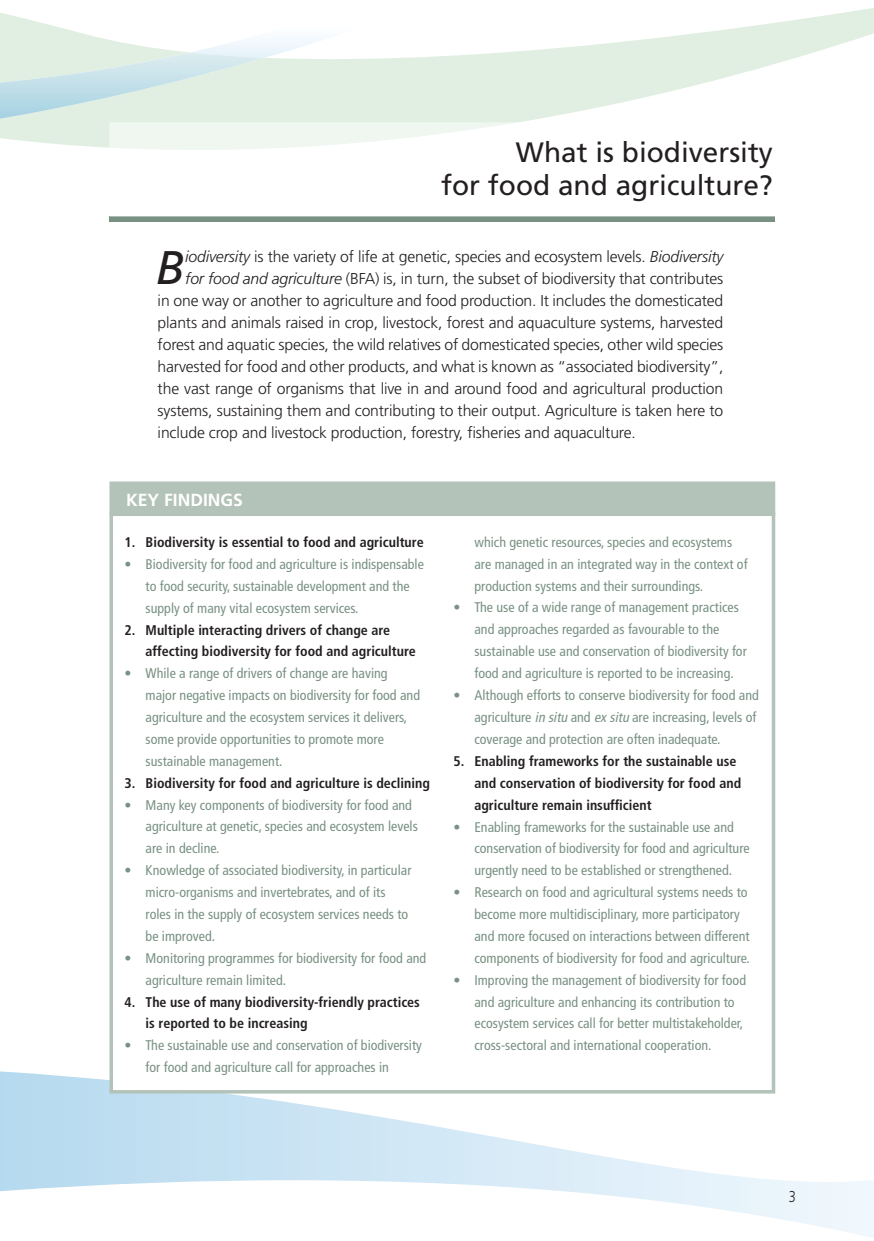
<style>
.page{position:relative;width:874px;height:1241px;background:#fff}
.page>*{position:absolute;margin:0;border:0;box-sizing:border-box;transform-origin:0 0}
.t1{font:italic 47.07px "Frutiger LT Std";color:#231f20}
.t2{font:28px/33.2px "Frutiger LT Std";color:#231f20;text-align:right}
.t3{font:700 17.5px "Frutiger LT Std";color:#fff}
.t4{font:300 15.75px "Frutiger LT Std";letter-spacing:-.01em;color:#231f20}
.t5{font:300 15.75px "Frutiger LT Std";letter-spacing:-.01em;color:#231f20;scale:.8 1}
.t6{font:condensed 14px/21.9px "Frutiger LT Std";color:#799183}
.t7{font:700 condensed 14px/21.9px "Frutiger LT Std";color:#231f20}
.s1{font-style:italic}
</style>
<div class="page">
<svg style="left:0;top:1071px;width:873px;height:167px"></svg>
<svg style="left:516px;top:8px;width:357px;height:115px"></svg>
<div style="left:109px;top:216px;width:665px;height:6px;background:#799183"></div>
<svg style="left:0;top:12px;width:516px;height:138px"></svg>
<div style="left:111px;top:514px;width:662px;height:577px;background:#fff"></div>
<div style="left:109px;top:512px;width:665px;height:581px;border:4px solid #b3c3b9"></div>
<div style="left:110px;top:482px;width:664px;height:32px;background:#b3c3b9"></div>
<div style="left:109px;top:481px;width:665px;height:34px;border:2px solid #b3c3b9"></div>
<h2 class="t2" style="left:441px;top:136px;width:333px">What is biodiversity<br>for food and agriculture?</h2>
<h1 class="t1" style="left:155px;top:240px;width:30px">B</h1>
<p class="t4" style="left:185px;top:248px;width:539px"><span class="s1">iodiversity</span> is the variety of life at genetic, species and ecosystem levels. <span class="s1">Biodiversity</span></p>
<p class="t4" style="left:185px;top:270px;width:539px"><span class="s1">for food and agriculture</span> (BFA) is, in turn, the subset of biodiversity that contributes</p>
<p class="t4" style="left:157px;top:292px;width:567px">in one way or another to agriculture and food production. It includes the domesticated</p>
<p class="t4" style="left:157px;top:314px;width:567px">plants and animals raised in crop, livestock, forest and aquaculture systems, harvested</p>
<p class="t4" style="left:157px;top:335px;width:567px">forest and aquatic species, the wild relatives of domesticated species, other wild species</p>
<p class="t4" style="left:157px;top:357px;width:567px">harvested for food and other products, and what is known as “associated biodiversity”,</p>
<p class="t4" style="left:157px;top:379px;width:567px">the vast range of organisms that live in and around food and agricultural production</p>
<p class="t4" style="left:157px;top:401px;width:567px">systems, sustaining them and contributing to their output. Agriculture is taken here to</p>
<p class="t4" style="left:157px;top:423px;width:479px">include crop and livestock production, forestry, fisheries and aquaculture.</p>
<p class="t3" style="left:126px;top:490px;width:118px">KEY FINDINGS</p>
<p class="t7" style="left:124px;top:531px;width:300px">1. Biodiversity is essential to food and agriculture</p>
<p class="t6" style="left:145px;top:553px;width:280px;text-indent:-21px">• Biodiversity for food and agriculture is indispensable to food security, sustainable development and the supply of many vital ecosystem services.</p>
<p class="t7" style="left:145px;top:618px;width:271px;text-indent:-21px">2. Multiple interacting drivers of change are affecting biodiversity for food and agriculture</p>
<p class="t6" style="left:145px;top:662px;width:276px;text-indent:-21px">• While a range of drivers of change are having major negative impacts on biodiversity for food and agriculture and the ecosystem services it delivers, some provide opportunities to promote more sustainable management.</p>
<p class="t7" style="left:124px;top:771px;width:307px">3. Biodiversity for food and agriculture is declining</p>
<p class="t6" style="left:145px;top:793px;width:274px;text-indent:-21px">• Many key components of biodiversity for food and agriculture at genetic, species and ecosystem levels are in decline.</p>
<p class="t6" style="left:145px;top:859px;width:267px;text-indent:-21px">• Knowledge of associated biodiversity, in particular micro-organisms and invertebrates, and of its roles in the supply of ecosystem services needs to be improved.</p>
<p class="t6" style="left:145px;top:946px;width:282px;text-indent:-21px">• Monitoring programmes for biodiversity for food and agriculture remain limited.</p>
<p class="t7" style="left:145px;top:990px;width:276px;text-indent:-21px">4. The use of many biodiversity-friendly practices is reported to be increasing</p>
<p class="t6" style="left:145px;top:1034px;width:278px;text-indent:-21px">• The sustainable use and conservation of biodiversity for food and agriculture call for approaches in</p>
<p class="t6" style="left:474px;top:531px;width:274px">which genetic resources, species and ecosystems are managed in an integrated way in the context of production systems and their surroundings.</p>
<p class="t6" style="left:474px;top:596px;width:274px;text-indent:-21px">• The use of a wide range of management practices and approaches regarded as favourable to the sustainable use and conservation of biodiversity for food and agriculture is reported to be increasing.</p>
<p class="t6" style="left:474px;top:684px;width:286px;text-indent:-21px">• Although efforts to conserve biodiversity for food and agriculture <span class="s1">in situ</span> and <span class="s1">ex situ</span> are increasing, levels of coverage and protection are often inadequate.</p>
<p class="t7" style="left:474px;top:750px;width:268px;text-indent:-21px">5. Enabling frameworks for the sustainable use and conservation of biodiversity for food and agriculture remain insufficient</p>
<p class="t6" style="left:474px;top:815px;width:277px;text-indent:-21px">• Enabling frameworks for the sustainable use and conservation of biodiversity for food and agriculture urgently need to be established or strengthened.</p>
<p class="t6" style="left:474px;top:881px;width:277px;text-indent:-21px">• Research on food and agricultural systems needs to become more multidisciplinary, more participatory and more focused on interactions between different components of biodiversity for food and agriculture.</p>
<p class="t6" style="left:474px;top:968px;width:273px;text-indent:-21px">• Improving the management of biodiversity for food and agriculture and enhancing its contribution to ecosystem services call for better multistakeholder, cross-sectoral and international cooperation.</p>
<p class="t5" style="left:788px;top:1187px;width:10px">3</p>
</div>
